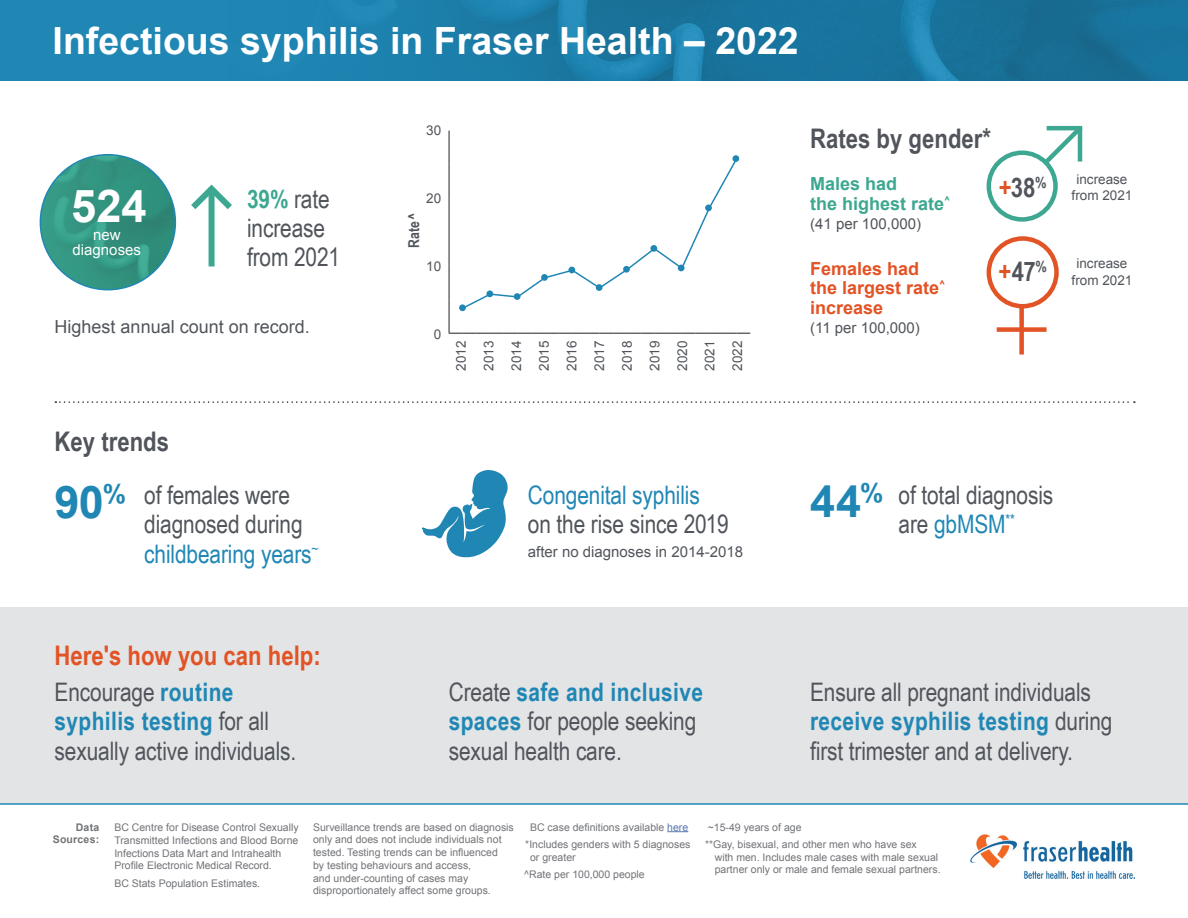
<style>
.page{position:relative;width:1188px;height:918px;background:#fff}
.page>*{position:absolute;margin:0;border:0;box-sizing:border-box;transform-origin:0 0}
.t1{font:700 45.3px "Arial";color:#fff}
.t2{font:700 45px "Arial";color:#2087b5}
.t3{font:700 37.5px "Arial";color:#fff}
.t4{font:700 27px "Arial Narrow";color:#51555b}
.t5{font:700 27px "Arial Narrow";color:#e25325}
.t6{font:700 26.25px "Arial";color:#2087b5}
.t7{font:25.5px/29.2px "Arial Narrow";letter-spacing:-.005em;color:#51555b}
.t8{font:25.5px/29.4px "Arial Narrow";letter-spacing:-.005em;color:#2087b5}
.t9{font:700 18px/19.5px "Arial";color:#e25325}
.t10{font:18px "Arial";color:#51555b}
.t11{font:700 18px/19.5px "Arial";color:#3da791}
.t12{font:15px "Arial";color:#51555b}
.t13{font:15px/15px "Arial";color:#fff;text-align:center}
.t14{font:700 15px "Arial Narrow";color:#51555b}
.t15{font:13.5px/27.6px "Arial";color:#51555b;text-align:center}
.t16{font:10.5px/12.8px "Arial";color:#717377}
.t17{font:700 10.5px/12.8px "Arial";letter-spacing:.02em;color:#717377;text-align:right}
.s1{font-weight:700;color:#3da791}
.s2{color:#e25325}
.s3{color:#2087b5}
.s4{color:#51555b}
.s5{font-weight:700;color:#2087b5}
.s6{color:#5678b0}
</style>
<div class="page">
<svg style="left:422px;top:470px;width:86px;height:88px"></svg>
<svg style="left:55px;top:401px;width:1080px;height:2px"></svg>
<div style="left:0;top:608px;width:1188px;height:196px;background:#e2e4e5"></div>
<img style="left:0;top:0;width:1188px;height:81px">
<hr style="left:449px;top:131px;width:1px;height:33px;background:#231f20">
<hr style="left:449px;top:164px;width:1px;height:34px;background:#231f20">
<hr style="left:449px;top:198px;width:1px;height:34px;background:#231f20">
<hr style="left:449px;top:232px;width:1px;height:34px;background:#231f20">
<hr style="left:449px;top:266px;width:1px;height:33px;background:#231f20">
<hr style="left:449px;top:299px;width:1px;height:34px;background:#231f20">
<svg style="left:449px;top:333px;width:301px;height:1px"></svg>
<svg style="left:465px;top:160px;width:274px;height:150px"></svg>
<div style="left:459px;top:304px;width:7px;height:7px;background:#2087b5;border-radius:50%"></div>
<div style="left:486px;top:290px;width:7px;height:7px;background:#2087b5;border-radius:50%"></div>
<div style="left:541px;top:274px;width:7px;height:7px;background:#2087b5;border-radius:50%"></div>
<div style="left:514px;top:293px;width:7px;height:7px;background:#2087b5;border-radius:50%"></div>
<div style="left:568px;top:267px;width:7px;height:6px;background:#2087b5;border-radius:50%"></div>
<div style="left:596px;top:284px;width:7px;height:7px;background:#2087b5;border-radius:50%"></div>
<div style="left:623px;top:266px;width:7px;height:7px;background:#2087b5;border-radius:50%"></div>
<div style="left:705px;top:205px;width:7px;height:6px;background:#2087b5;border-radius:50%"></div>
<div style="left:650px;top:245px;width:7px;height:7px;background:#2087b5;border-radius:50%"></div>
<div style="left:732px;top:155px;width:7px;height:7px;background:#2087b5;border-radius:50%"></div>
<div style="left:678px;top:265px;width:7px;height:6px;background:#2087b5;border-radius:50%"></div>
<div style="left:987px;top:236px;width:72px;height:72px;border:4px solid #e25325;border-radius:50%"></div>
<div style="left:1019px;top:305px;width:5px;height:50px;background:#e25325"></div>
<div style="left:997px;top:327px;width:50px;height:5px;background:#e25325"></div>
<div style="left:987px;top:150px;width:71px;height:72px;border:4px solid #3da791;border-radius:50%"></div>
<svg style="left:1039px;top:125px;width:44px;height:44px"></svg>
<img style="left:40px;top:155px;width:135px;height:135px">
<svg style="left:667px;top:831px;width:21px;height:1px"></svg>
<img style="left:971px;top:834px;width:164px;height:45px">
<hr style="left:0;top:803px;width:1188px;height:2px;background:#2087b5">
<div style="left:209px;top:188px;width:6px;height:78px;background:#3da791"></div>
<svg style="left:191px;top:184px;width:41px;height:32px"></svg>
<h3 class="t3" style="left:53px;top:16px;width:748px">Infectious syphilis in Fraser Health – 2022</h3>
<h1 class="t1" style="left:71px;top:176px;width:77px">524</h1>
<h3 class="t13" style="left:73px;top:227px;width:70px">new diagnoses</h3>
<h3 class="t7" style="left:247px;top:183px;width:95px"><span class="s1">39%</span> rate increase from 2021</h3>
<h3 class="t10" style="left:55px;top:315px;width:257px">Highest annual count on record.</h3>
<p class="t15" style="left:426px;top:117px;width:17px">30</p>
<p class="t15" style="left:426px;top:185px;width:17px">20</p>
<h3 class="t14" style="left:403px;top:248px;width:37px;rotate:-90deg">Rate^</h3>
<p class="t15" style="left:426px;top:252px;width:17px">10</p>
<p class="t15" style="left:434px;top:320px;width:9px">0</p>
<p class="t15" style="left:448px;top:371px;width:32px;text-align:justify;rotate:-90deg">2012<br>2013<br>2014<br>2015<br>2016<br>2017<br>2018<br>2019<br>2020<br>2021<br>2022</p>
<h3 class="t4" style="left:810px;top:118px;width:182px">Rates by gender*</h3>
<h3 class="t11" style="left:810px;top:175px;width:142px">Males had<br>the highest rate<sup>^</sup></h3>
<h3 class="t12" style="left:810px;top:214px;width:112px">(41 per 100,000)</h3>
<h3 class="t4" style="left:999px;top:167px;width:49px"><span class="s2">+</span>38<sup>%</sup></h3>
<h3 class="t9" style="left:810px;top:259px;width:137px">Females had the largest rate<sup>^ </sup>increase</h3>
<h3 class="t12" style="left:810px;top:318px;width:111px">(11 per 100,000)</h3>
<h3 class="t4" style="left:999px;top:251px;width:50px"><span class="s2">+</span>47<sup>%</sup></h3>
<p class="t15" style="left:1072px;top:171px;width:62px;line-height:16.5px">increase from 2021</p>
<p class="t15" style="left:1072px;top:255px;width:62px;line-height:16.5px">increase from 2021</p>
<h3 class="t4" style="left:55px;top:421px;width:116px">Key trends</h3>
<h2 class="t2" style="left:55px;top:473px;width:73px">90<sup>%</sup></h2>
<h3 class="t7" style="left:810px;top:479px;width:245px;text-indent:88px">of total diagnosis<br><sup>44</sup> are <span class="s3">gbMSM</span><sup>**</sup></h3>
<h3 class="t7" style="left:144px;top:479px;width:147px">of females were</h3>
<h3 class="t6" style="left:860px;top:476px;width:25px">%</h3>
<h3 class="t8" style="left:144px;top:509px;width:176px"><span class="s4">diagnosed during </span>childbearing years<sup>~</sup></h3>
<h3 class="t8" style="left:528px;top:479px;width:174px">Congenital syphilis</h3>
<h3 class="t7" style="left:528px;top:509px;width:202px">on the rise since 2019</h3>
<h3 class="t12" style="left:528px;top:542px;width:217px">after no diagnoses in 2014-2018</h3>
<h3 class="t5" style="left:55px;top:635px;width:268px">Here's how you can help:</h3>
<h3 class="t7" style="left:55px;top:677px;width:243px">Encourage <span class="s5">routine syphilis testing</span> for all sexually active individuals.</h3>
<h3 class="t7" style="left:449px;top:677px;width:256px">Create <span class="s5">safe and inclusive spaces</span> for people seeking sexual health care.</h3>
<h3 class="t7" style="left:810px;top:677px;width:304px">Ensure all pregnant individuals <span class="s5">receive syphilis testing</span> during first trimester and at delivery.</h3>
<p class="t17" style="left:53px;top:821px;width:48px">Data<br>Sources:</p>
<p class="t16" style="left:313px;top:821px;width:202px">Surveillance trends are based on diagnosis only and does not include individuals not tested. Testing trends can be influenced<br>by testing behaviours and access,<br>and under-counting of cases may disproportionately affect some groups.</p>
<p class="t16" style="left:114px;top:821px;width:186px">BC Centre for Disease Control Sexually Transmitted Infections and Blood Borne Infections Data Mart and Intrahealth Profile Electronic Medical Record.</p>
<p class="t16" style="left:114px;top:877px;width:147px">BC Stats Population Estimates.</p>
<p class="t16" style="left:525px;top:818px;width:167px;line-height:17.2px;text-align:center">BC case definitions available <span class="s6">here </span>*Includes genders with 5 diagnoses</p>
<p class="t16" style="left:524px;top:848px;width:122px;line-height:17.2px;text-indent:6px">or greater<br>^Rate per 100,000 people</p>
<p class="t16" style="left:705px;top:818px;width:213px;line-height:17.2px">~15-49 years of age<br>**Gay, bisexual, and other men who have sex</p>
<p class="t16" style="left:715px;top:851px;width:227px">with men. Includes male cases with male sexual partner only or male and female sexual partners.</p>
</div>
